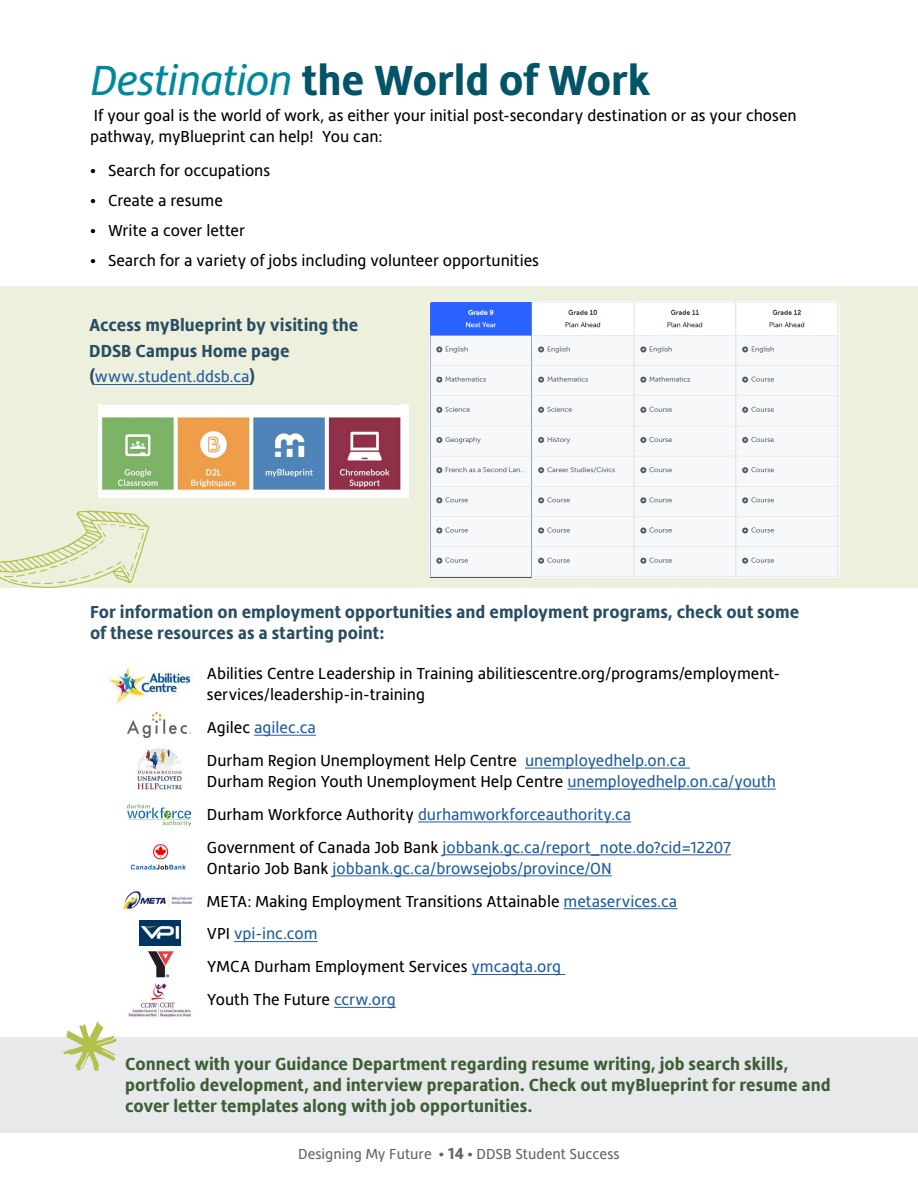
<style>
.page{position:relative;width:918px;height:1188px;background:#fff}
.page>*{position:absolute;margin:0;border:0;box-sizing:border-box;transform-origin:0 0}
.Italic_Header_H1{font:700 43.5px "Hedley New";letter-spacing:-.005em;color:#035466}
.Connect{font:700 18px/21px "Hedley New";color:#3e5e37}
.Body_Copy{font:700 18px/25.5px "Hedley New";color:#294e63}
.Body_Copy-2{font:16.5px/21px "Hedley New";color:#000}
.Body_Copy-3{font:16.5px/21px "Hedley New";color:#215e9e}
.Body_copy_bullets{font:16.5px "Hedley New";letter-spacing:-.005em;color:#000}
.t1{font:15px "Hedley New";color:#636466}
.s1{font-weight:400;font-style:italic;color:#00889c}
.s2{font-weight:700;font-size:18px;color:#294e63}
.s3{color:#000}
.s4{color:#215e9e}
.s5{font-weight:700;font-size:16.5px}
</style>
<div class="page">
<div style="left:0;top:287px;width:918px;height:301px;background:#eef0de"></div>
<div style="left:0;top:1037px;width:918px;height:95px;background:#e6e7e8"></div>
<hr style="left:95px;top:384px;width:154px;height:1px;background:#215e9e">
<svg style="left:63px;top:1022px;width:54px;height:49px"></svg>
<img style="left:98px;top:405px;width:311px;height:92px">
<svg style="left:0;top:511px;width:150px;height:77px"></svg>
<img style="left:429px;top:302px;width:410px;height:276px">
<hr style="left:254px;top:735px;width:62px;height:1px;background:#215e9e">
<hr style="left:525px;top:768px;width:165px;height:1px;background:#215e9e">
<hr style="left:567px;top:789px;width:209px;height:1px;background:#215e9e">
<hr style="left:418px;top:822px;width:213px;height:1px;background:#215e9e">
<hr style="left:443px;top:855px;width:288px;height:1px;background:#215e9e">
<hr style="left:333px;top:876px;width:279px;height:1px;background:#215e9e">
<hr style="left:564px;top:908px;width:113px;height:1px;background:#215e9e">
<hr style="left:234px;top:941px;width:84px;height:1px;background:#215e9e">
<hr style="left:472px;top:974px;width:93px;height:1px;background:#215e9e">
<hr style="left:334px;top:1007px;width:62px;height:1px;background:#215e9e">
<img style="left:109px;top:665px;width:84px;height:39px">
<img style="left:127px;top:712px;width:63px;height:25px">
<img style="left:136px;top:748px;width:46px;height:43px">
<img style="left:127px;top:804px;width:63px;height:22px">
<img style="left:130px;top:843px;width:56px;height:27px">
<img style="left:122px;top:891px;width:71px;height:18px">
<img style="left:140px;top:921px;width:40px;height:24px">
<img style="left:148px;top:951px;width:26px;height:27px">
<img style="left:128px;top:984px;width:63px;height:34px">
<h1 class="Italic_Header_H1" style="left:90px;top:56px;width:562px"><span class="s1">Destination</span> the World of Work</h1>
<p class="Body_Copy-2" style="left:90px;top:105px;width:708px">If your goal is the world of work, as either your initial post-secondary destination or as your chosen pathway, myBlueprint can help! You can:</p>
<p class="Body_copy_bullets" style="left:90px;top:161px;width:182px">• Search for occupations</p>
<p class="Body_copy_bullets" style="left:90px;top:191px;width:134px">• Create a resume</p>
<p class="Body_copy_bullets" style="left:90px;top:221px;width:157px">• Write a cover letter</p>
<p class="Body_copy_bullets" style="left:90px;top:251px;width:451px">• Search for a variety of jobs including volunteer opportunities</p>
<p class="Body_Copy" style="left:89px;top:312px;width:270px">Access myBlueprint by visiting the<br>DDSB Campus Home page</p>
<p class="Body_Copy-3" style="left:89px;top:366px;width:168px"><span class="s2">(</span>www.student.ddsb.ca<span class="s2">)</span></p>
<p class="Body_Copy" style="left:90px;top:601px;width:711px;line-height:21px">For information on employment opportunities and employment programs, check out some of these resources as a starting point:</p>
<p class="Body_Copy-2" style="left:207px;top:663px;width:575px">Abilities Centre Leadership in Training abilitiescentre.org/programs/employment&shy;services/leadership-in-training</p>
<p class="Body_Copy-3" style="left:207px;top:717px;width:111px"><span class="s3">Agilec</span> agilec.ca</p>
<p class="Body_Copy-2" style="left:207px;top:750px;width:571px">Durham Region Unemployment Help Centre <span class="s4">unemployedhelp.on.ca<br></span>Durham Region Youth Unemployment Help Centre <span class="s4">unemployedhelp.on.ca/youth</span></p>
<p class="Body_Copy-3" style="left:207px;top:804px;width:426px"><span class="s3">Durham Workforce Authority</span> durhamworkforceauthority.ca</p>
<p class="Body_Copy-3" style="left:207px;top:836px;width:526px"><span class="s3">Government of Canada Job Bank</span> jobbank.gc.ca/report_note.do?cid=12207<br><span class="s3">Ontario Job Bank</span> jobbank.gc.ca/browsejobs/province/ON</p>
<p class="Body_Copy-2" style="left:207px;top:890px;width:472px">META: Making Employment Transitions Attainable <span class="s4">metaservices.ca</span></p>
<p class="Body_Copy-3" style="left:207px;top:923px;width:112px"><span class="s3">VPI</span> vpi-inc.com</p>
<p class="Body_Copy-2" style="left:207px;top:956px;width:356px">YMCA Durham Employment Services <span class="s4">ymcagta.org</span></p>
<p class="Body_Copy-2" style="left:207px;top:989px;width:190px">Youth The Future <span class="s4">ccrw.org</span></p>
<p class="Connect" style="left:125px;top:1053px;width:707px">Connect with your Guidance Department regarding resume writing, job search skills, portfolio development, and interview preparation. Check out myBlueprint for resume and cover letter templates along with job opportunities.</p>
<p class="t1" style="left:298px;top:1145px;width:323px">Designing My Future • <span class="s5">14</span> • DDSB Student Success</p>
</div>
